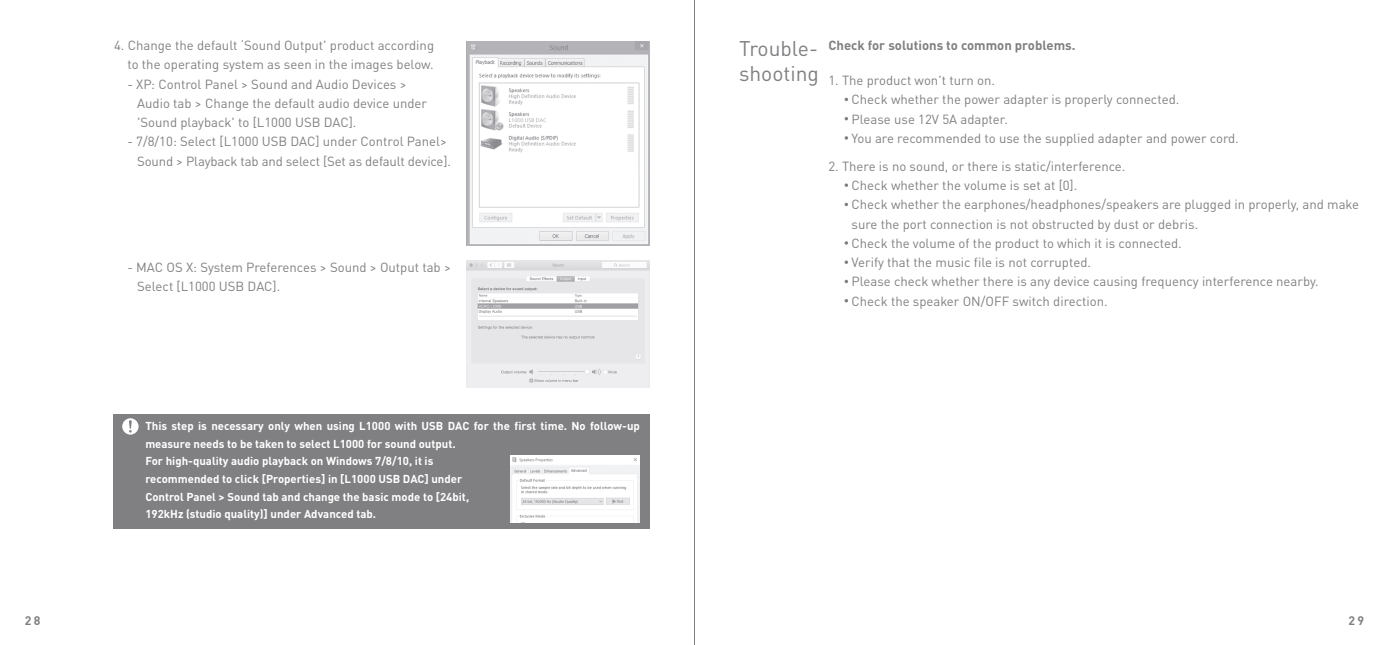
<style>
.page{position:relative;width:1389px;height:645px;background:#fff}
.page>*{position:absolute;margin:0;border:0;box-sizing:border-box;transform-origin:0 0}
.t1{font:21px/25.2px "DINOT";color:#808083}
.t2{font:13.12px/19.2px "DINOT";color:#808083}
.t3{font:700 13.12px "DINOT";color:#808083}
.t4{font:12.25px "Dinbol";color:#808083}
.t5{font:700 11.38px/17.5px "DINOT";color:#fff}
</style>
<div class="page">
<svg style="left:845px;top:136px;width:3px;height:4px"></svg>
<svg style="left:845px;top:183px;width:3px;height:4px"></svg>
<svg style="left:845px;top:241px;width:3px;height:4px"></svg>
<svg style="left:845px;top:260px;width:3px;height:4px"></svg>
<div style="left:114px;top:414px;width:536px;height:114px;background:#808083"></div>
<svg style="left:122px;top:418px;width:17px;height:17px"></svg>
<img style="left:511px;top:456px;width:129px;height:67px">
<img style="left:466px;top:42px;width:184px;height:204px">
<img style="left:466px;top:261px;width:184px;height:126px">
<hr style="left:694px;top:0;width:1px;height:645px;background:#808083">
<p class="t4" style="left:25px;top:613px;width:17px">28</p>
<p class="t2" style="left:114px;top:35px;width:322px;text-align:right">4. Change the default ‘Sound Output' product according to the operating system as seen in the images below.</p>
<p class="t2" style="left:137px;top:74px;width:291px;text-indent:-10px">- XP: Control Panel &gt; Sound and Audio Devices &gt;<br>Audio tab &gt; Change the default audio device under 'Sound playback' to [L1000 USB DAC].</p>
<p class="t2" style="left:137px;top:132px;width:315px;text-indent:-10px">- 7/8/10: Select [L1000 USB DAC] under Control Panel&gt;<br>Sound &gt; Playback tab and select [Set as default device].</p>
<p class="t2" style="left:137px;top:257px;width:315px;text-indent:-10px">- MAC OS X: System Preferences &gt; Sound &gt; Output tab &gt;<br>Select [L1000 USB DAC].</p>
<p class="t5" style="left:145px;top:417px;width:496px">This step is necessary only when using L1000 with USB DAC for the first time. No follow-up measure needs to be taken to select L1000 for sound output.<br>For high-quality audio playback on Windows 7/8/10, it is<br>recommended to click [Properties] in [L1000 USB DAC] under<br>Control Panel &gt; Sound tab and change the basic mode to [24bit,<br>192kHz (studio quality)] under Advanced tab.</p>
<p class="t1" style="left:739px;top:35px;width:81px">Trouble&shy;shooting</p>
<p class="t3" style="left:828px;top:37px;width:249px">Check for solutions to common problems.</p>
<p class="t2" style="left:852px;top:70px;width:389px;text-indent:-23px">1. The product won't turn on.<br>Check whether the power adapter is properly connected.<br>Please use 12V 5A adapter.<br>You are recommended to use the supplied adapter and power cord.</p>
<p class="t2" style="left:852px;top:156px;width:509px;text-indent:-23px">2. There is no sound, or there is static/interference.<br>Check whether the volume is set at [0].<br>Check whether the earphones/headphones/speakers are plugged in properly, and make sure the port connection is not obstructed by dust or debris.<br>Check the volume of the product to which it is connected.<br>Verify that the music file is not corrupted.<br>Please check whether there is any device causing frequency interference nearby.<br>Check the speaker ON/OFF switch direction.</p>
<p class="t4" style="left:1348px;top:613px;width:17px">29</p>
</div>
